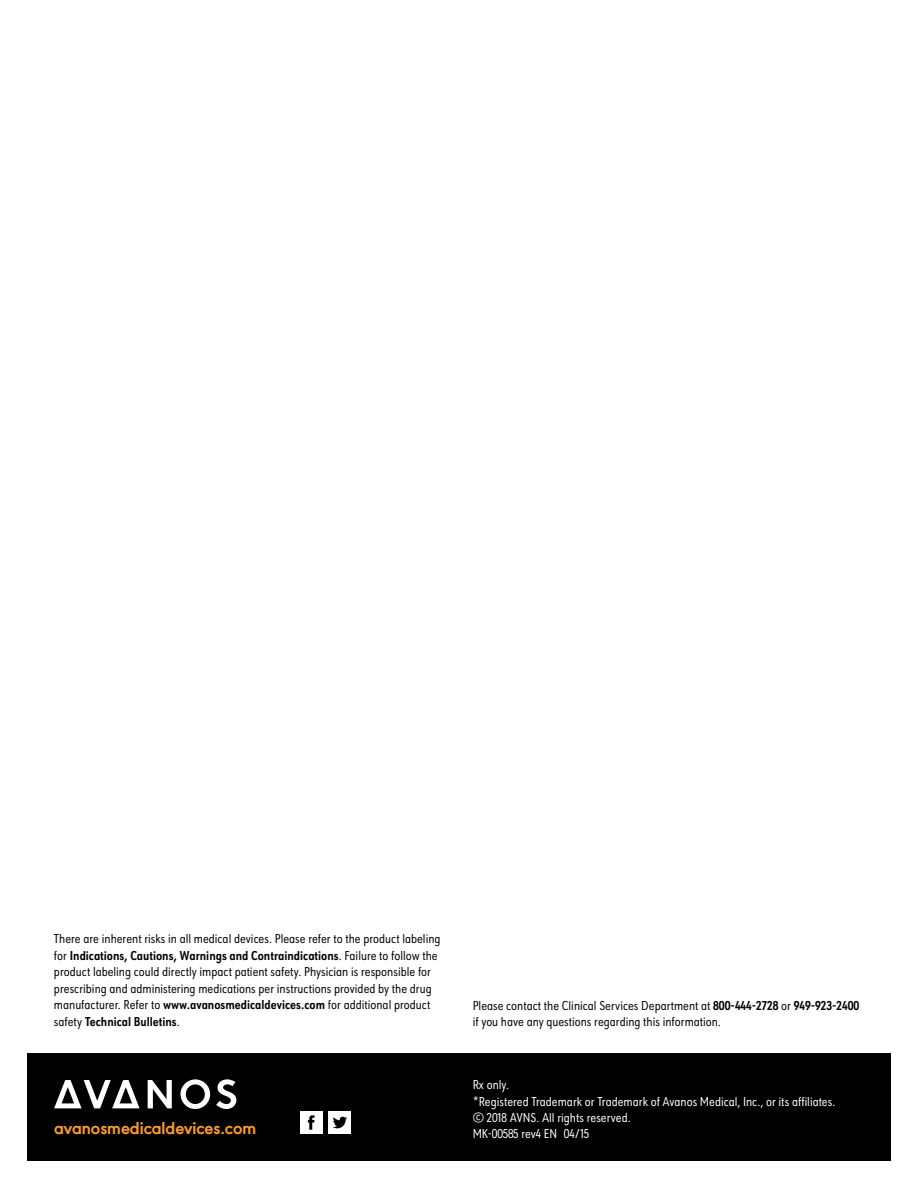
<style>
.page{position:relative;width:918px;height:1188px;background:#fff}
.page>*{position:absolute;margin:0;border:0;box-sizing:border-box;transform-origin:0 0}
.t1{font:700 18px "Avanos Sans";color:#ff9e1c}
.t2{font:13.5px/16.5px "Avanos Sans Cond";color:#000}
.t3{font:13.5px/16.5px "Avanos Sans Cond";color:#fff}
.s1{font-weight:700}
</style>
<div class="page">
<div style="left:27px;top:1053px;width:864px;height:108px;background:#000"></div>
<svg style="left:54px;top:1080px;width:86px;height:28px"></svg>
<svg style="left:148px;top:1080px;width:24px;height:28px"></svg>
<svg style="left:180px;top:1079px;width:30px;height:30px"></svg>
<svg style="left:216px;top:1079px;width:20px;height:30px"></svg>
<div style="left:300px;top:1111px;width:23px;height:23px;background:#fff"></div>
<svg style="left:308px;top:1115px;width:7px;height:15px"></svg>
<div style="left:328px;top:1111px;width:23px;height:23px;background:#fff"></div>
<svg style="left:333px;top:1117px;width:14px;height:11px"></svg>
<p class="t2" style="left:54px;top:930px;width:388px">There are inherent risks in all medical devices. Please refer to the product labeling for <span class="s1">Indications, Cautions, Warnings and Contraindications</span>. Failure to follow the product labeling could directly impact patient safety. Physician is responsible for prescribing and administering medications per instructions provided by the drug manufacturer. Refer to <span class="s1">www.avanosmedicaldevices.com</span> for additional product safety <span class="s1">Technical Bulletins</span>.</p>
<h1 class="t1" style="left:54px;top:1114px;width:204px">avanosmedicaldevices.com</h1>
<p class="t2" style="left:473px;top:996px;width:388px">Please contact the Clinical Services Department at <span class="s1">800-444-2728</span> or <span class="s1">949-923-2400 </span>if you have any questions regarding this information.</p>
<p class="t3" style="left:473px;top:1076px;width:364px">Rx only.<br>*Registered Trademark or Trademark of Avanos Medical, Inc., or its affiliates. © 2018 AVNS. All rights reserved.<br>MK-00585 rev4 EN 04/15</p>
</div>
